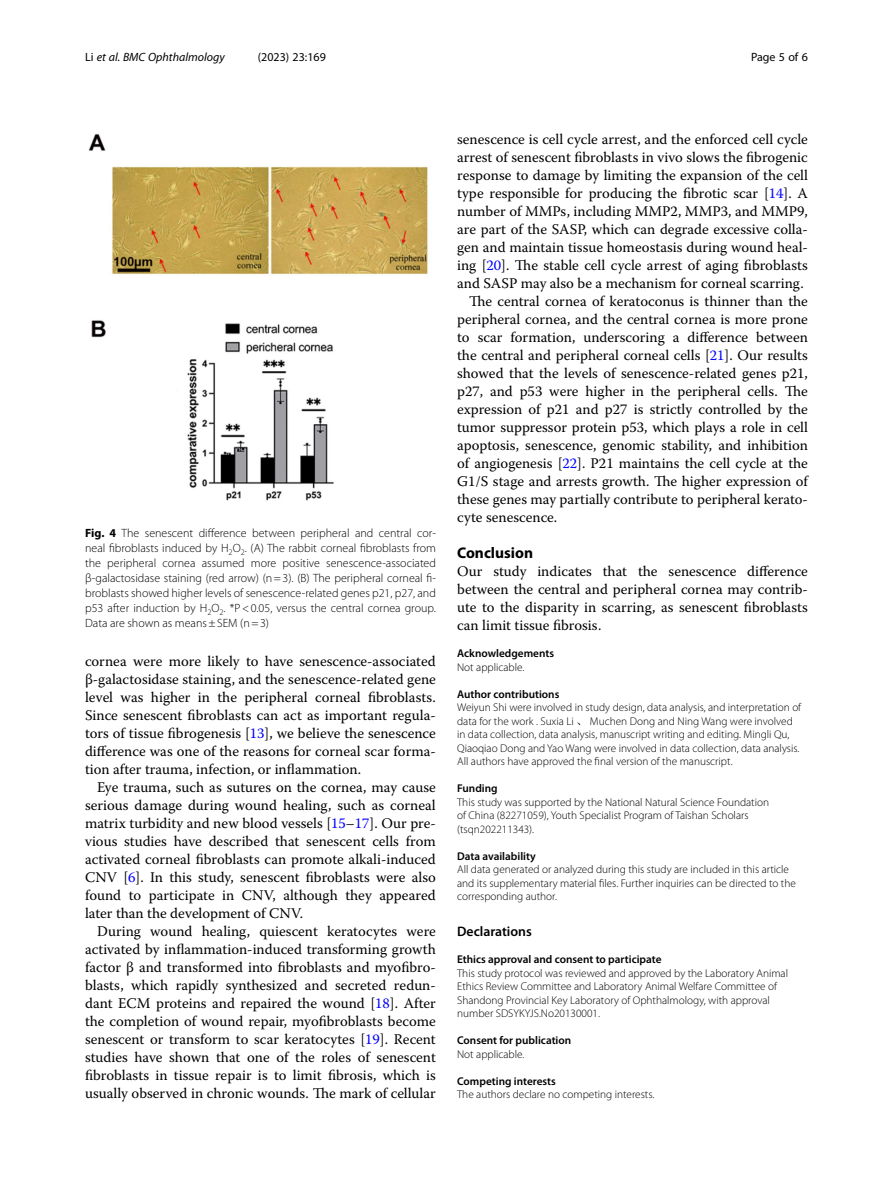
<style>
.page{position:relative;width:893px;height:1191px;background:#fff}
.page>*{position:absolute;margin:0;border:0;box-sizing:border-box;transform-origin:0 0}
.Head_1{font:700 15.45px "Myriad Pro";color:#000}
.Body_Text_Indent{font:14.7px/18px "Warnock Pro";color:#000;text-align:justify}
.Body_Text{font:14.7px/18px "Warnock Pro";color:#000;text-align:justify}
.Ethics_Declarations{font:600 13.8px "Myriad Pro";color:#000}
.Figure_Caption{font:300 12px/15px "Myriad Pro";color:#000;text-align:justify}
.t1{font:italic 12px "Myriad Pro";color:#000}
.t2{font:12px "Myriad Pro";color:#000}
.Author_Contribution{font:300 11.25px/13.5px "Myriad Pro";color:#000}
.Ethics_Declarations-2{font:300 11.25px/13.5px "Myriad Pro";color:#000}
.Materials_Availabili{font:300 11.25px/13.5px "Myriad Pro";color:#000}
.Endmatter_Heading{font:600 11.25px "Myriad Pro";color:#000}
.Funding{font:300 11.25px/13.5px "Myriad Pro";color:#000}
.Acknowledgements{font:300 11.25px "Myriad Pro";color:#000}
.s1{font-style:normal}
.s2{font-weight:700}
.s3{color:#00f}
.s4{font-family:"Sim Sun";font-weight:400}
</style>
<div class="page">
<img style="left:88px;top:133px;width:340px;height:368px">
<p class="t1" style="left:85px;top:50px;width:141px"><span class="s1">Li</span> et al. BMC Ophthalmology</p>
<p class="t2" style="left:258px;top:50px;width:70px">(2023) 23:169</p>
<p class="t2" style="left:751px;top:50px;width:58px">Page 5 of 6</p>
<p class="Figure_Caption" style="left:85px;top:526px;width:352px"><span class="s2">Fig. 4</span> The senescent difference between peripheral and central cor&shy;neal fibroblasts induced by H<sub>2</sub>O<sub>2</sub>. (A) The rabbit corneal fibroblasts from the peripheral cornea assumed more positive senescence-associated β-galactosidase staining (red arrow) (n=3). (B) The peripheral corneal fi&shy;broblasts showed higher levels of senescence-related genes p21, p27, and p53 after induction by H<sub>2</sub>O<sub>2</sub>. *P&lt;0.05, versus the central cornea group.<br>Data are shown as means±SEM (n=3)</p>
<p class="Body_Text" style="left:85px;top:652px;width:352px">cornea were more likely to have senescence-associated β-galactosidase staining, and the senescence-related gene level was higher in the peripheral corneal fibroblasts.<br>Since senescent fibroblasts can act as important regula&shy;tors of tissue fibrogenesis [<span class="s3">13</span>], we believe the senescence difference was one of the reasons for corneal scar forma&shy;tion after trauma, infection, or inflammation.</p>
<p class="Body_Text_Indent" style="left:85px;top:778px;width:352px;text-indent:12px">Eye trauma, such as sutures on the cornea, may cause serious damage during wound healing, such as corneal matrix turbidity and new blood vessels [<span class="s3">15</span>–<span class="s3">17</span>]. Our pre&shy;vious studies have described that senescent cells from activated corneal fibroblasts can promote alkali-induced CNV [<span class="s3">6</span>]. In this study, senescent fibroblasts were also found to participate in CNV, although they appeared later than the development of CNV.</p>
<p class="Body_Text_Indent" style="left:85px;top:922px;width:352px;text-indent:12px">During wound healing, quiescent keratocytes were activated by inflammation-induced transforming growth factor β and transformed into fibroblasts and myofibro&shy;blasts, which rapidly synthesized and secreted redun&shy;dant ECM proteins and repaired the wound [<span class="s3">18</span>]. After the completion of wound repair, myofibroblasts become senescent or transform to scar keratocytes [<span class="s3">19</span>]. Recent studies have shown that one of the roles of senescent fibroblasts in tissue repair is to limit fibrosis, which is usually observed in chronic wounds. The mark of cellular</p>
<p class="Body_Text_Indent" style="left:457px;top:130px;width:352px">senescence is cell cycle arrest, and the enforced cell cycle arrest of senescent fibroblasts in vivo slows the fibrogenic response to damage by limiting the expansion of the cell type responsible for producing the fibrotic scar [<span class="s3">14</span>]. A number of MMPs, including MMP2, MMP3, and MMP9, are part of the SASP, which can degrade excessive colla&shy;gen and maintain tissue homeostasis during wound heal&shy;ing [<span class="s3">20</span>]. The stable cell cycle arrest of aging fibroblasts and SASP may also be a mechanism for corneal scarring.</p>
<p class="Body_Text_Indent" style="left:457px;top:292px;width:352px;text-indent:12px">The central cornea of keratoconus is thinner than the peripheral cornea, and the central cornea is more prone to scar formation, underscoring a difference between the central and peripheral corneal cells [<span class="s3">21</span>]. Our results showed that the levels of senescence-related genes p21, p27, and p53 were higher in the peripheral cells. The expression of p21 and p27 is strictly controlled by the tumor suppressor protein p53, which plays a role in cell apoptosis, senescence, genomic stability, and inhibition of angiogenesis [<span class="s3">22</span>]. P21 maintains the cell cycle at the G1/S stage and arrests growth. The higher expression of these genes may partially contribute to peripheral kerato&shy;cyte senescence.</p>
<p class="Head_1" style="left:457px;top:543px;width:77px">Conclusion</p>
<p class="Body_Text" style="left:457px;top:562px;width:352px">Our study indicates that the senescence difference between the central and peripheral cornea may contrib&shy;ute to the disparity in scarring, as senescent fibroblasts can limit tissue fibrosis.</p>
<p class="Endmatter_Heading" style="left:457px;top:646px;width:98px">Acknowledgements</p>
<p class="Acknowledgements" style="left:457px;top:661px;width:69px">Not applicable.</p>
<p class="Endmatter_Heading" style="left:457px;top:687px;width:104px">Author contributions</p>
<p class="Author_Contribution" style="left:457px;top:701px;width:346px">Weiyun Shi were involved in study design, data analysis, and interpretation of data for the work . Suxia Li <span class="s4">、</span> Muchen Dong and Ning Wang were involved in data collection, data analysis, manuscript writing and editing. Mingli Qu, Qiaoqiao Dong and Yao Wang were involved in data collection, data analysis.<br>All authors have approved the final version of the manuscript.</p>
<p class="Endmatter_Heading" style="left:457px;top:781px;width:42px">Funding</p>
<p class="Funding" style="left:457px;top:795px;width:313px">This study was supported by the National Natural Science Foundation of China (82271059), Youth Specialist Program of Taishan Scholars (tsqn202211343).</p>
<p class="Endmatter_Heading" style="left:457px;top:849px;width:80px">Data availability</p>
<p class="Materials_Availabili" style="left:457px;top:863px;width:340px">All data generated or analyzed during this study are included in this article and its supplementary material files. Further inquiries can be directed to the corresponding author.</p>
<p class="Ethics_Declarations" style="left:457px;top:923px;width:76px">Declarations</p>
<p class="Endmatter_Heading" style="left:457px;top:952px;width:206px">Ethics approval and consent to participate</p>
<p class="Ethics_Declarations-2" style="left:457px;top:966px;width:332px">This study protocol was reviewed and approved by the Laboratory Animal Ethics Review Committee and Laboratory Animal Welfare Committee of Shandong Provincial Key Laboratory of Ophthalmology, with approval number SDSYKYJS.No20130001.</p>
<p class="Endmatter_Heading" style="left:457px;top:1033px;width:116px">Consent for publication</p>
<p class="Ethics_Declarations-2" style="left:457px;top:1047px;width:69px">Not applicable.</p>
<p class="Endmatter_Heading" style="left:457px;top:1074px;width:100px">Competing interests</p>
<p class="Ethics_Declarations-2" style="left:457px;top:1088px;width:199px">The authors declare no competing interests.</p>
</div>
